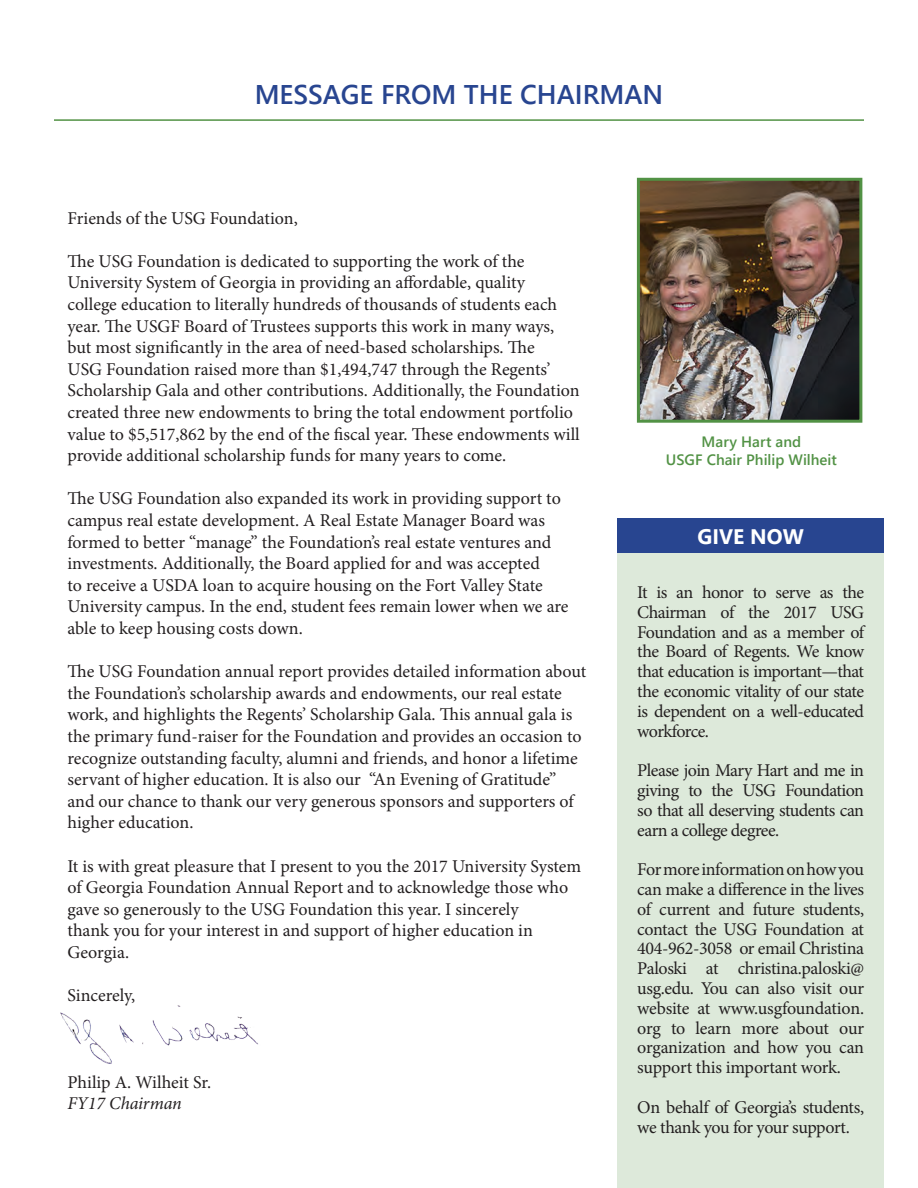
<style>
.page{position:relative;width:918px;height:1188px;background:#fff}
.page>*{position:absolute;margin:0;border:0;box-sizing:border-box;transform-origin:0 0}
.t1{font:600 27px "Segoe UI";color:#284590}
.t2{font:700 21px "Segoe UI";color:#fff}
.t3{font:18px/21.6px "Minion Pro";letter-spacing:-.005em;color:#231f20}
.t4{font:18px/19.8px "Minion Pro";letter-spacing:-.025em;color:#231f20}
.t5{font:italic 18px "Minion Pro";letter-spacing:-.005em;color:#231f20}
.t6{font:600 15px/18px "Segoe UI";color:#529245;text-align:center}
</style>
<div class="page">
<hr style="left:54px;top:119px;width:810px;height:2px;background:#529245">
<div style="left:617px;top:553px;width:267px;height:635px;background:#dde9da"></div>
<div style="left:617px;top:518px;width:267px;height:35px;background:#284590"></div>
<img style="left:60px;top:1005px;width:198px;height:59px">
<img style="left:641px;top:182px;width:217px;height:237px">
<div style="left:637px;top:178px;width:225px;height:245px;border:3px solid #529245"></div>
<h1 class="t1" style="left:255px;top:69px;width:410px">MESSAGE FROM THE CHAIRMAN</h1>
<p class="t3" style="left:68px;top:207px;width:232px">Friends of the USG Foundation,</p>
<p class="t3" style="left:68px;top:250px;width:514px">The USG Foundation is dedicated to supporting the work of the University System of Georgia in providing an affordable, quality<br>college education to literally hundreds of thousands of students each year. The USGF Board of Trustees supports this work in many ways, but most significantly in the area of need-based scholarships. The<br>USG Foundation raised more than $1,494,747 through the Regents’ Scholarship Gala and other contributions. Additionally, the Foundation created three new endowments to bring the total endowment portfolio value to $5,517,862 by the end of the fiscal year. These endowments will provide additional scholarship funds for many years to come.</p>
<p class="t3" style="left:68px;top:488px;width:503px">The USG Foundation also expanded its work in providing support to campus real estate development. A Real Estate Manager Board was formed to better “manage” the Foundation’s real estate ventures and investments. Additionally, the Board applied for and was accepted<br>to receive a USDA loan to acquire housing on the Fort Valley State University campus. In the end, student fees remain lower when we are able to keep housing costs down.</p>
<p class="t3" style="left:68px;top:661px;width:520px">The USG Foundation annual report provides detailed information about the Foundation’s scholarship awards and endowments, our real estate work, and highlights the Regents’ Scholarship Gala. This annual gala is the primary fund-raiser for the Foundation and provides an occasion to recognize outstanding faculty, alumni and friends, and honor a lifetime servant of higher education. It is also our “An Evening of Gratitude” and our chance to thank our very generous sponsors and supporters of higher education.</p>
<p class="t3" style="left:68px;top:855px;width:515px">It is with great pleasure that I present to you the 2017 University System of Georgia Foundation Annual Report and to acknowledge those who gave so generously to the USG Foundation this year. I sincerely<br>thank you for your interest in and support of higher education in Georgia.</p>
<p class="t3" style="left:68px;top:985px;width:69px">Sincerely,</p>
<p class="t3" style="left:68px;top:1071px;width:145px">Philip A. Wilheit Sr.</p>
<p class="t5" style="left:68px;top:1091px;width:116px">FY17 Chairman</p>
<p class="t6" style="left:666px;top:432px;width:173px">Mary Hart and<br>USGF Chair Philip Wilheit</p>
<p class="t2" style="left:698px;top:516px;width:108px">GIVE NOW</p>
<p class="t3" style="left:637px;top:583px;width:228px;line-height:19.8px;text-align:justify">It is an honor to serve as the Chairman of the 2017 USG Foundation and as a member of the Board of Regents. We know that education is important—that the economic vitality of our state is dependent on a well-educated workforce.</p>
<p class="t3" style="left:637px;top:761px;width:228px;line-height:19.8px;text-align:justify">Please join Mary Hart and me in giving to the USG Foundation so that all deserving students can earn a college degree.</p>
<p class="t3" style="left:637px;top:860px;width:228px;line-height:19.8px;text-align:justify">For more information on how you can make a difference in the lives of current and future students, contact the USG Foundation at 404-962-3058 or email Christina Paloski at christina.paloski@ usg.edu. You can also visit our website at www.usgfoundation. org to learn more about our organization and how you can support this important work.</p>
<p class="t4" style="left:637px;top:1097px;width:228px">On behalf of Georgia’s students, we thank you for your support.</p>
</div>
